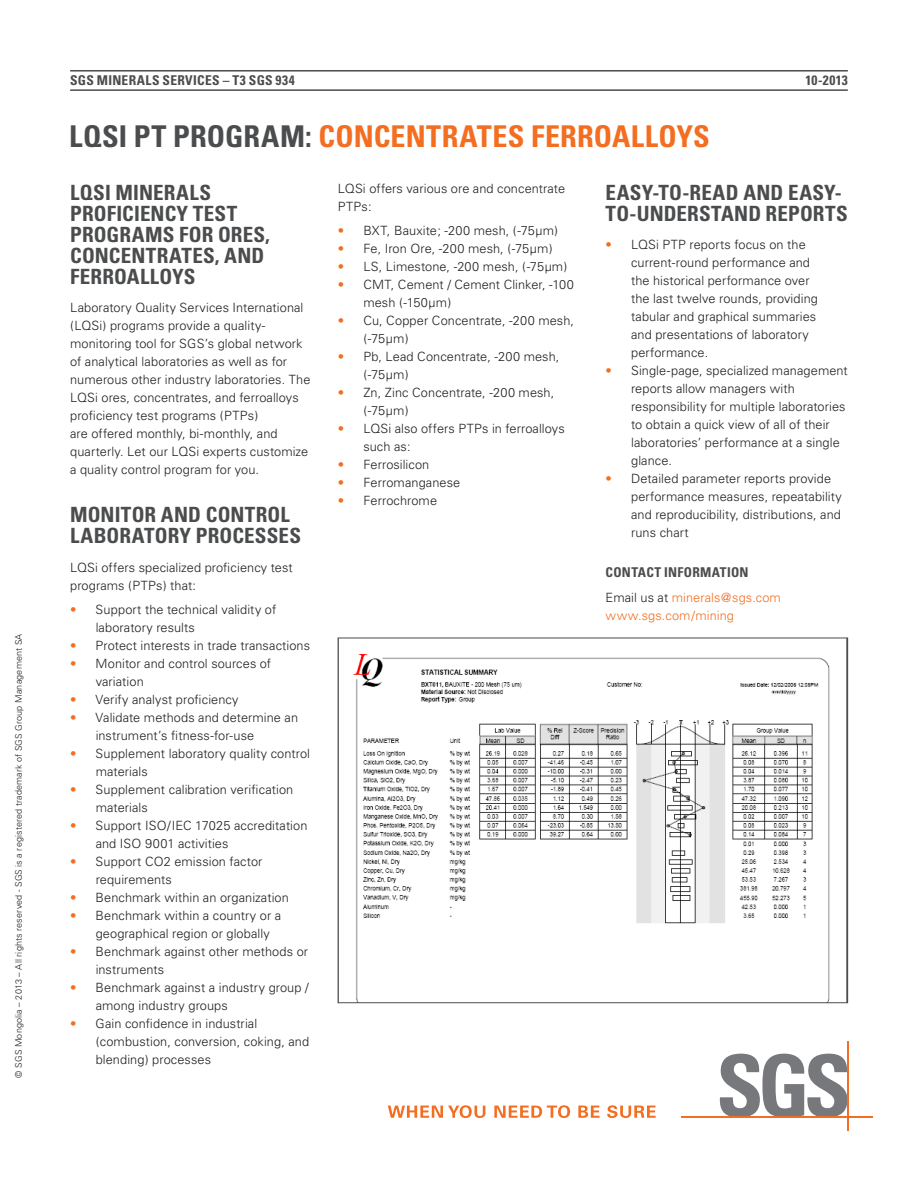
<style>
.page{position:relative;width:918px;height:1188px;background:#fff}
.page>*{position:absolute;margin:0;border:0;box-sizing:border-box;transform-origin:0 0}
.HEADLINES_BIG{font:700 condensed 30px "Univers";letter-spacing:.01em;color:#f36e21}
.HEADLINES{font:700 condensed 21px/21px "Univers";letter-spacing:.01em;color:#4b4c4d}
.SUBHEADINGS{font:700 condensed 13.5px "Univers";letter-spacing:.02em;color:#4b4c4d}
.BODY_TEXT_LISTS_SPAC{font:300 12.75px/18px "Univers";letter-spacing:.005em;color:#231f20}
.BODY_TEXT_LISTS{font:300 12.75px "Univers";letter-spacing:.005em;color:#f36e21}
.COPYRIGHT{font:300 9px "Univers";letter-spacing:.02em;color:#231f20}
.s1{color:#4b4c4d}
.s2{color:#f36e21}
.s3{color:#231f20}
</style>
<div class="page">
<hr style="left:70px;top:70px;width:778px;height:2px;background:#4b4c4d">
<hr style="left:70px;top:89px;width:778px;height:2px;background:#4b4c4d">
<svg style="left:338px;top:638px;width:510px;height:365px"></svg>
<svg style="left:388px;top:1105px;width:97px;height:13px"></svg>
<svg style="left:494px;top:1105px;width:76px;height:13px"></svg>
<svg style="left:578px;top:1106px;width:22px;height:12px"></svg>
<svg style="left:607px;top:1105px;width:49px;height:13px"></svg>
<svg style="left:719px;top:1054px;width:128px;height:62px"></svg>
<hr style="left:681px;top:1116px;width:192px;height:2px;background:#f36e21">
<hr style="left:847px;top:1041px;width:1px;height:90px;background:#f36e21">
<p class="COPYRIGHT" style="left:13px;top:1078px;width:446px;rotate:-90deg">© SGS Mongolia – 2013 – All rights reserved - SGS is a registered trademark of SGS Group Management SA</p>
<p class="SUBHEADINGS" style="left:70px;top:72px;width:226px">SGS MINERALS SERVICES – T3 SGS 934</p>
<p class="SUBHEADINGS" style="left:805px;top:72px;width:44px">10-2013</p>
<p class="HEADLINES_BIG" style="left:69px;top:118px;width:642px"><span class="s1">LQSI PT PROGRAM:</span> CONCENTRATES FERROALLOYS</p>
<p class="HEADLINES" style="left:70px;top:181px;width:201px">LQSI MINERALS<br>PROFICIENCY TEST<br>PROGRAMS FOR ORES,<br>CONCENTRATES, AND<br>FERROALLOYS</p>
<p class="BODY_TEXT_LISTS_SPAC" style="left:70px;top:299px;width:242px">Laboratory Quality Services International (LQSi) programs provide a quality&shy;monitoring tool for SGS’s global network of analytical laboratories as well as for numerous other industry laboratories. The LQSi ores, concentrates, and ferroalloys proficiency test programs (PTPs)<br>are offered monthly, bi-monthly, and quarterly. Let our LQSi experts customize a quality control program for you.</p>
<p class="HEADLINES" style="left:70px;top:504px;width:232px">MONITOR AND CONTROL<br>LABORATORY PROCESSES</p>
<p class="BODY_TEXT_LISTS_SPAC" style="left:70px;top:558px;width:224px">LQSi offers specialized proficiency test programs (PTPs) that:</p>
<p class="BODY_TEXT_LISTS_SPAC" style="left:96px;top:600px;width:182px;text-indent:-26px"><span class="s2">•</span> Support the technical validity of laboratory results</p>
<p class="BODY_TEXT_LISTS_SPAC" style="left:70px;top:636px;width:241px"><span class="s2">•</span> Protect interests in trade transactions</p>
<p class="BODY_TEXT_LISTS_SPAC" style="left:96px;top:654px;width:177px;text-indent:-26px"><span class="s2">•</span> Monitor and control sources of variation</p>
<p class="BODY_TEXT_LISTS_SPAC" style="left:70px;top:690px;width:170px"><span class="s2">•</span> Verify analyst proficiency</p>
<p class="BODY_TEXT_LISTS_SPAC" style="left:96px;top:708px;width:204px;text-indent:-26px"><span class="s2">•</span> Validate methods and determine an instrument’s fitness-for-use</p>
<p class="BODY_TEXT_LISTS_SPAC" style="left:96px;top:744px;width:216px;text-indent:-26px"><span class="s2">•</span> Supplement laboratory quality control materials</p>
<p class="BODY_TEXT_LISTS_SPAC" style="left:96px;top:780px;width:199px;text-indent:-26px"><span class="s2">•</span> Supplement calibration verification materials</p>
<p class="BODY_TEXT_LISTS_SPAC" style="left:96px;top:816px;width:213px;text-indent:-26px"><span class="s2">•</span> Support ISO/IEC 17025 accreditation and ISO 9001 activities</p>
<p class="BODY_TEXT_LISTS_SPAC" style="left:96px;top:852px;width:168px;text-indent:-26px"><span class="s2">•</span> Support CO2 emission factor requirements</p>
<p class="BODY_TEXT_LISTS_SPAC" style="left:70px;top:888px;width:220px"><span class="s2">•</span> Benchmark within an organization</p>
<p class="BODY_TEXT_LISTS_SPAC" style="left:96px;top:906px;width:187px;text-indent:-26px"><span class="s2">•</span> Benchmark within a country or a geographical region or globally</p>
<p class="BODY_TEXT_LISTS_SPAC" style="left:96px;top:942px;width:214px;text-indent:-26px"><span class="s2">•</span> Benchmark against other methods or instruments</p>
<p class="BODY_TEXT_LISTS_SPAC" style="left:96px;top:978px;width:215px;text-indent:-26px"><span class="s2">•</span> Benchmark against a industry group / among industry groups</p>
<p class="BODY_TEXT_LISTS_SPAC" style="left:96px;top:1014px;width:215px;text-indent:-26px"><span class="s2">•</span> Gain confidence in industrial (combustion, conversion, coking, and blending) processes</p>
<p class="BODY_TEXT_LISTS_SPAC" style="left:338px;top:179px;width:229px">LQSi offers various ore and concentrate<br>PTPs:</p>
<p class="BODY_TEXT_LISTS_SPAC" style="left:338px;top:221px;width:222px"><span class="s2">•</span> BXT, Bauxite; -200 mesh, (-75µm)</p>
<p class="BODY_TEXT_LISTS_SPAC" style="left:338px;top:239px;width:216px"><span class="s2">•</span> Fe, Iron Ore, -200 mesh, (-75µm)</p>
<p class="BODY_TEXT_LISTS_SPAC" style="left:338px;top:257px;width:231px"><span class="s2">•</span> LS, Limestone, -200 mesh, (-75µm)</p>
<p class="BODY_TEXT_LISTS_SPAC" style="left:363px;top:275px;width:212px;text-indent:-26px"><span class="s2">•</span> CMT, Cement / Cement Clinker, -100 mesh (-150µm)</p>
<p class="BODY_TEXT_LISTS_SPAC" style="left:363px;top:311px;width:212px;text-indent:-26px"><span class="s2">•</span> Cu, Copper Concentrate, -200 mesh, (-75µm)</p>
<p class="BODY_TEXT_LISTS_SPAC" style="left:363px;top:347px;width:198px;text-indent:-26px"><span class="s2">•</span> Pb, Lead Concentrate, -200 mesh, (-75µm)</p>
<p class="BODY_TEXT_LISTS_SPAC" style="left:363px;top:383px;width:192px;text-indent:-26px"><span class="s2">•</span> Zn, Zinc Concentrate, -200 mesh, (-75µm)</p>
<p class="BODY_TEXT_LISTS_SPAC" style="left:363px;top:419px;width:203px;text-indent:-26px"><span class="s2">•</span> LQSi also offers PTPs in ferroalloys such as:</p>
<p class="BODY_TEXT_LISTS_SPAC" style="left:338px;top:455px;width:93px"><span class="s2">•</span> Ferrosilicon</p>
<p class="BODY_TEXT_LISTS_SPAC" style="left:338px;top:473px;width:124px"><span class="s2">•</span> Ferromanganese</p>
<p class="BODY_TEXT_LISTS_SPAC" style="left:338px;top:491px;width:101px"><span class="s2">•</span> Ferrochrome</p>
<p class="HEADLINES" style="left:606px;top:181px;width:244px">EASY-TO-READ AND EASY-<br>TO-UNDERSTAND REPORTS</p>
<p class="BODY_TEXT_LISTS_SPAC" style="left:631px;top:236px;width:188px;text-indent:-26px"><span class="s2">•</span> LQSi PTP reports focus on the current-round performance and the historical performance over the last twelve rounds, providing tabular and graphical summaries and presentations of laboratory performance.</p>
<p class="BODY_TEXT_LISTS_SPAC" style="left:631px;top:362px;width:218px;text-indent:-26px"><span class="s2">•</span> Single-page, specialized management reports allow managers with responsibility for multiple laboratories to obtain a quick view of all of their laboratories’ performance at a single glance.</p>
<p class="BODY_TEXT_LISTS_SPAC" style="left:631px;top:470px;width:212px;text-indent:-26px"><span class="s2">•</span> Detailed parameter reports provide performance measures, repeatability and reproducibility, distributions, and runs chart</p>
<p class="SUBHEADINGS" style="left:606px;top:564px;width:145px">CONTACT INFORMATION</p>
<p class="BODY_TEXT_LISTS" style="left:606px;top:589px;width:177px"><span class="s3">Email us at</span> minerals@sgs.com</p>
<p class="BODY_TEXT_LISTS" style="left:606px;top:607px;width:130px">www.sgs.com/mining</p>
</div>
